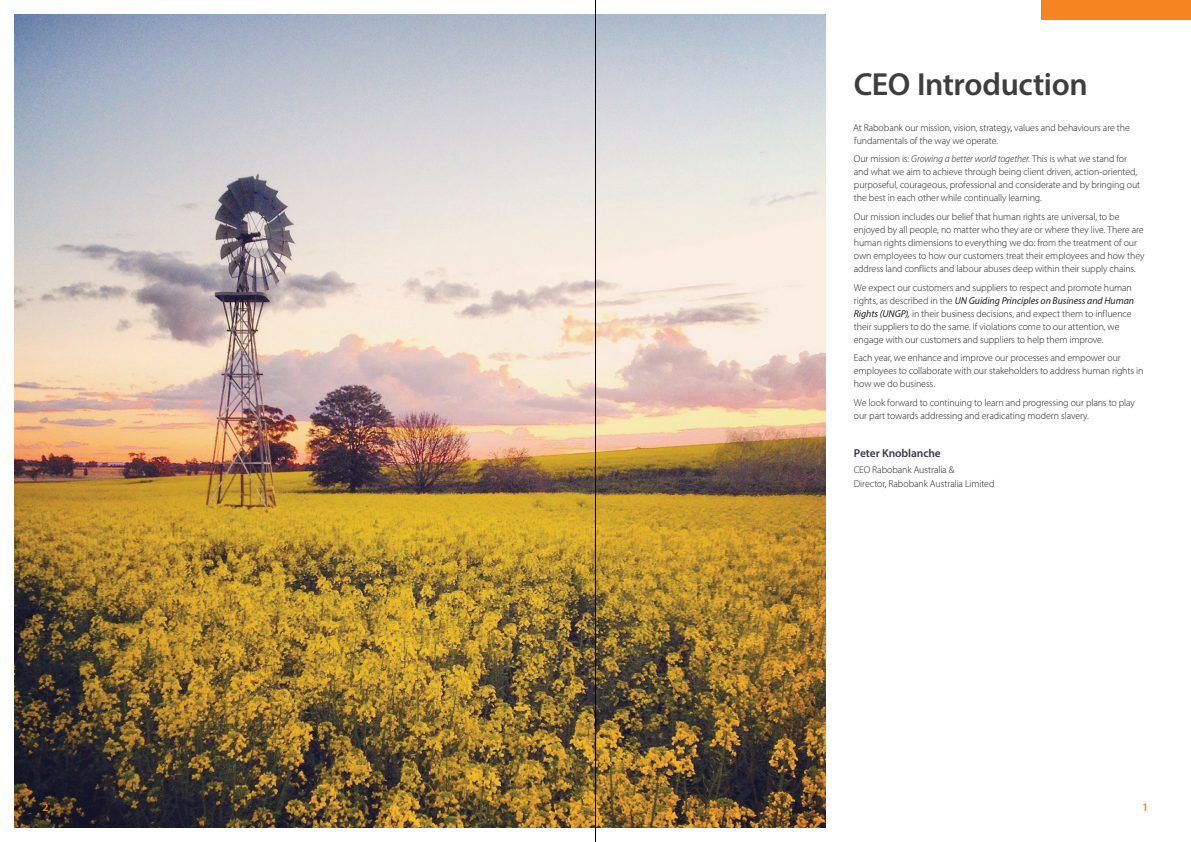
<style>
.page{position:relative;width:1191px;height:842px;background:#fff}
.page>*{position:absolute;margin:0;border:0;box-sizing:border-box;transform-origin:0 0}
.t1{font:600 32px "Myriad Pro";letter-spacing:-.015em;color:#3e3e3f}
.t2{font:600 11.5px "Myriad Pro";letter-spacing:-.005em;color:#3a3650}
.t3{font:600 11.5px "Myriad Pro";color:#f58520}
.t4{font:300 10px/13px "Myriad Pro";letter-spacing:-.01em;color:#231f20}
.s1{font-style:italic}
.s2{font-weight:400;font-style:italic}
</style>
<div class="page">
<div style="left:1040px;top:0;width:151px;height:20px;background:#f58520"></div>
<img style="left:14px;top:14px;width:811px;height:814px">
<hr style="left:595px;top:0;width:1px;height:842px;background:#000">
<h1 class="t1" style="left:853px;top:64px;width:235px">CEO Introduction</h1>
<p class="t4" style="left:853px;top:121px;width:278px">At Rabobank our mission, vision, strategy, values and behaviours are the fundamentals of the way we operate.</p>
<p class="t4" style="left:853px;top:152px;width:288px">Our mission is: <span class="s1">Growing a better world together.</span> This is what we stand for and what we aim to achieve through being client driven, action-oriented, purposeful, courageous, professional and considerate and by bringing out the best in each other while continually learning.</p>
<p class="t4" style="left:853px;top:210px;width:292px">Our mission includes our belief that human rights are universal, to be enjoyed by all people, no matter who they are or where they live. There are human rights dimensions to everything we do: from the treatment of our own employees to how our customers treat their employees and how they address land conflicts and labour abuses deep within their supply chains.</p>
<p class="t4" style="left:853px;top:281px;width:282px">We expect our customers and suppliers to respect and promote human rights, as described in the <span class="s2">UN Guiding Principles on Business and Human Rights (UNGP),</span> in their business decisions, and expect them to influence their suppliers to do the same. If violations come to our attention, we engage with our customers and suppliers to help them improve.</p>
<p class="t4" style="left:854px;top:351px;width:291px">Each year, we enhance and improve our processes and empower our employees to collaborate with our stakeholders to address human rights in how we do business.</p>
<p class="t4" style="left:854px;top:396px;width:282px">We look forward to continuing to learn and progressing our plans to play our part towards addressing and eradicating modern slavery.</p>
<p class="t2" style="left:854px;top:446px;width:88px">Peter Knoblanche</p>
<p class="t4" style="left:853px;top:463px;width:142px;line-height:14px">CEO Rabobank Australia &amp;<br>Director, Rabobank Australia Limited</p>
<p class="t3" style="left:43px;top:800px;width:8px">2</p>
<p class="t3" style="left:1142px;top:800px;width:8px">1</p>
</div>
